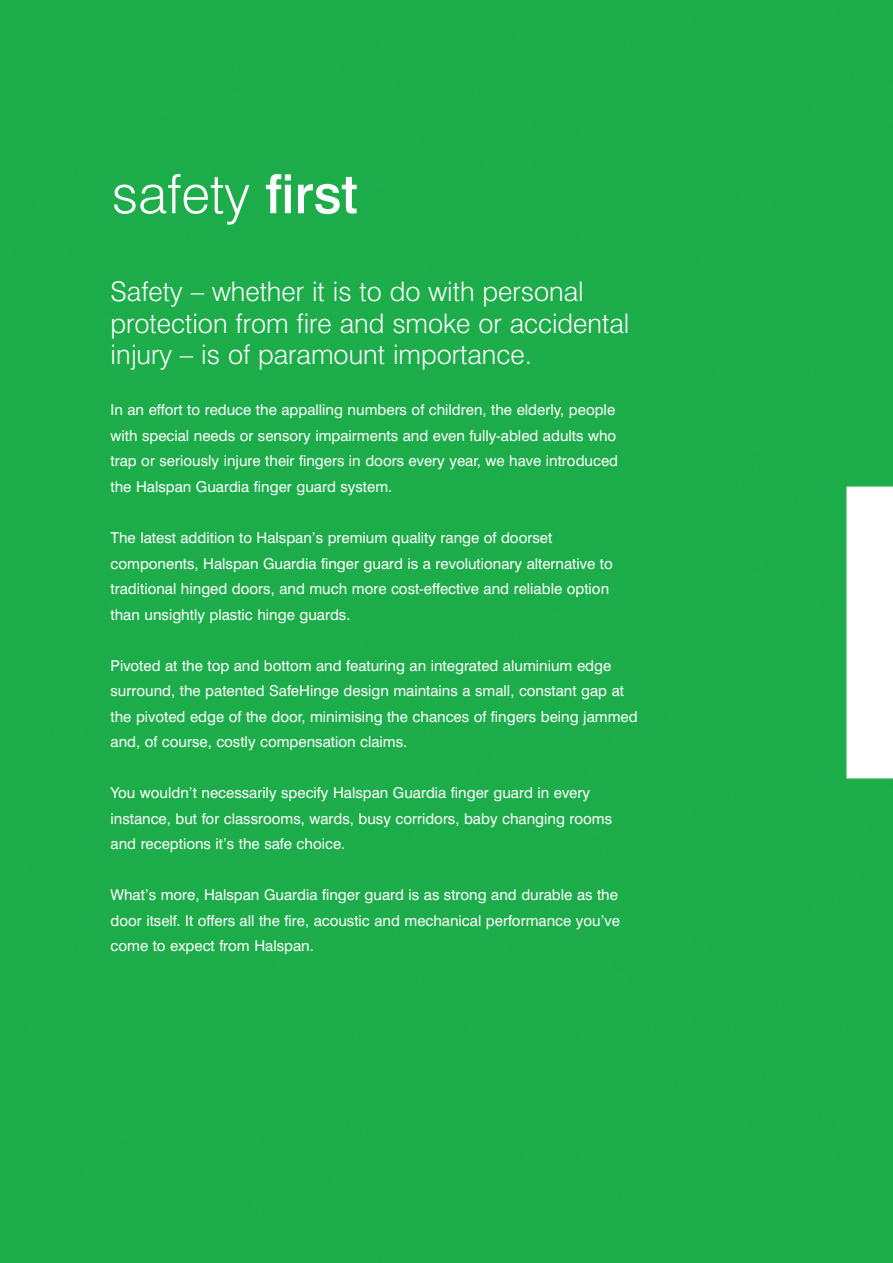
<style>
.page{position:relative;width:893px;height:1263px;background:#1cad4a}
.page>*{position:absolute;margin:0;border:0;box-sizing:border-box;transform-origin:0 0}
.t1{font:300 54px "Swiss 721 BT";color:#fff}
.t2{font:300 27px/31.5px "Swiss 721 BT";color:#fff}
.t3{font:15px/25.5px "Swiss 721 BT";color:#fff}
.s1{font-weight:500}
</style>
<div class="page">
<h1 class="t1" style="left:112px;top:174px;width:248px">safety <span class="s1">first</span></h1>
<h2 class="t2" style="left:111px;top:279px;width:520px">Safety – whether it is to do with personal protection from fire and smoke or accidental injury – is of paramount importance.</h2>
<p class="t3" style="left:111px;top:399px;width:509px">In an effort to reduce the appalling numbers of children, the elderly, people with special needs or sensory impairments and even fully-abled adults who trap or seriously injure their fingers in doors every year, we have introduced the Halspan Guardia finger guard system.</p>
<p class="t3" style="left:111px;top:526px;width:504px">The latest addition to Halspan’s premium quality range of doorset components, Halspan Guardia finger guard is a revolutionary alternative to traditional hinged doors, and much more cost-effective and reliable option than unsightly plastic hinge guards.</p>
<p class="t3" style="left:111px;top:654px;width:529px">Pivoted at the top and bottom and featuring an integrated aluminium edge surround, the patented SafeHinge design maintains a small, constant gap at the pivoted edge of the door, minimising the chances of fingers being jammed and, of course, costly compensation claims.</p>
<p class="t3" style="left:111px;top:781px;width:503px">You wouldn’t necessarily specify Halspan Guardia finger guard in every instance, but for classrooms, wards, busy corridors, baby changing rooms and receptions it’s the safe choice.</p>
<p class="t3" style="left:111px;top:883px;width:511px">What’s more, Halspan Guardia finger guard is as strong and durable as the door itself. It offers all the fire, acoustic and mechanical performance you’ve come to expect from Halspan.</p>
</div>
